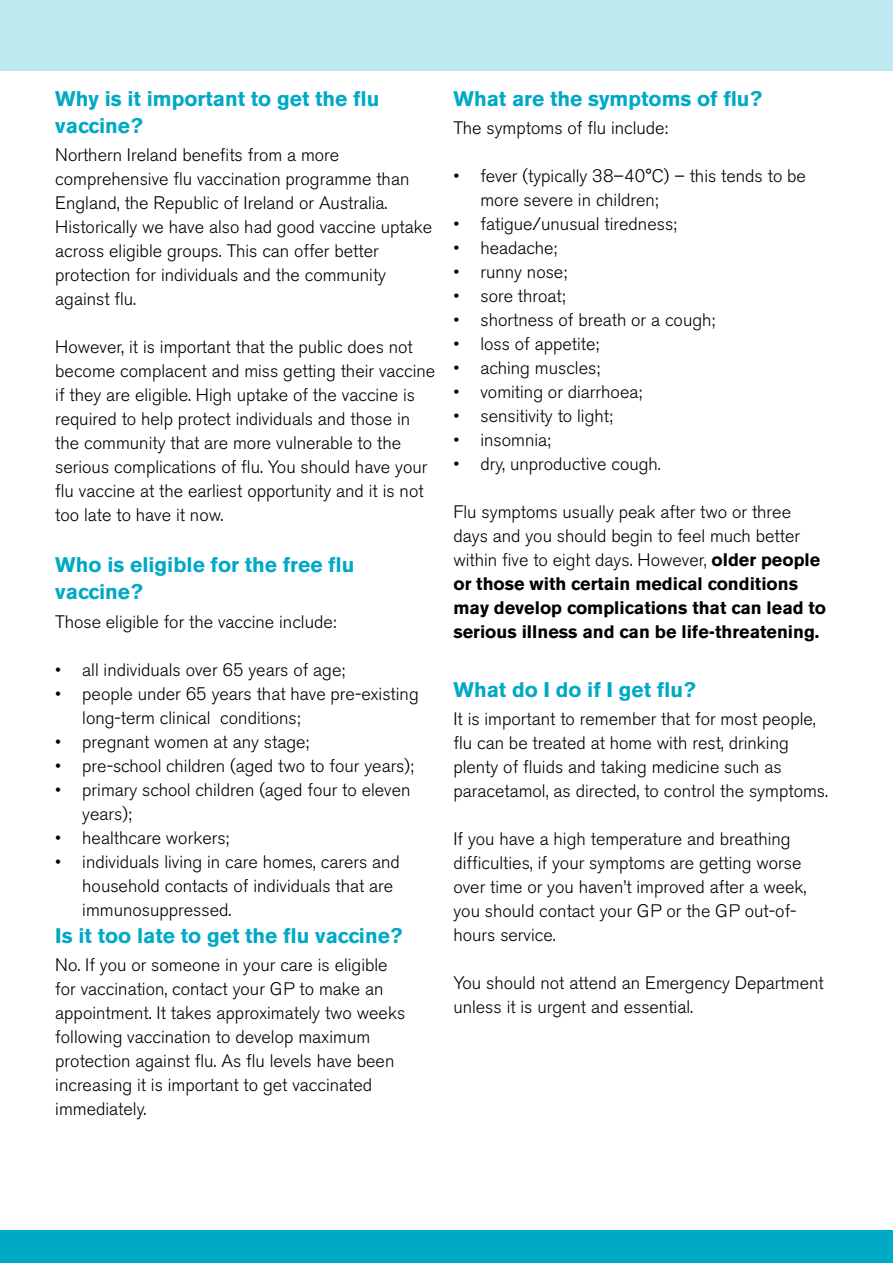
<style>
.page{position:relative;width:893px;height:1263px;background:#fff}
.page>*{position:absolute;margin:0;border:0;box-sizing:border-box;transform-origin:0 0}
.t1{font:700 21px/27px "Akzidenz Grotesk BE";color:#00a9c5}
.t2{font:300 18px/24px "Akzidenz Grotesk BE";color:#000}
.t3{font:700 18px/24px "Akzidenz Grotesk BE";color:#000}
.s1{font-weight:300}
</style>
<div class="page">
<div style="left:0;top:0;width:893px;height:70px;background:#bfe9f0"></div>
<div style="left:0;top:1230px;width:893px;height:33px;background:#00a9c5"></div>
<p class="t1" style="left:55px;top:85px;width:326px">Why is it important to get the flu vaccine?</p>
<p class="t2" style="left:55px;top:143px;width:378px">Northern Ireland benefits from a more comprehensive flu vaccination programme than England, the Republic of Ireland or Australia.<br>Historically we have also had good vaccine uptake across eligible groups. This can offer better protection for individuals and the community against flu.</p>
<p class="t2" style="left:55px;top:335px;width:381px">However, it is important that the public does not become complacent and miss getting their vaccine if they are eligible. High uptake of the vaccine is required to help protect individuals and those in the community that are more vulnerable to the serious complications of flu. You should have your flu vaccine at the earliest opportunity and it is not too late to have it now.</p>
<p class="t1" style="left:55px;top:552px;width:301px">Who is eligible for the free flu vaccine?</p>
<p class="t2" style="left:55px;top:610px;width:283px">Those eligible for the vaccine include:</p>
<p class="t2" style="left:55px;top:658px;width:291px">• all individuals over 65 years of age;</p>
<p class="t2" style="left:82px;top:682px;width:338px;text-indent:-27px">• people under 65 years that have pre-existing long-term clinical conditions;</p>
<p class="t2" style="left:55px;top:730px;width:255px">• pregnant women at any stage;</p>
<p class="t2" style="left:55px;top:754px;width:360px">• pre-school children (aged two to four years);</p>
<p class="t2" style="left:82px;top:778px;width:330px;text-indent:-27px">• primary school children (aged four to eleven years);</p>
<p class="t2" style="left:55px;top:826px;width:176px">• healthcare workers;</p>
<p class="t2" style="left:82px;top:850px;width:319px;text-indent:-27px">• individuals living in care homes, carers and household contacts of individuals that are immunosuppressed.</p>
<p class="t1" style="left:55px;top:922px;width:349px">Is it too late to get the flu vaccine?</p>
<p class="t2" style="left:55px;top:953px;width:351px">No. If you or someone in your care is eligible for vaccination, contact your GP to make an appointment. It takes approximately two weeks following vaccination to develop maximum protection against flu. As flu levels have been increasing it is important to get vaccinated immediately.</p>
<p class="t1" style="left:453px;top:85px;width:310px">What are the symptoms of flu?</p>
<p class="t2" style="left:453px;top:116px;width:216px">The symptoms of flu include:</p>
<p class="t2" style="left:480px;top:165px;width:327px;text-indent:-27px">• fever (typically 38–40°C) – this tends to be more severe in children;</p>
<p class="t2" style="left:453px;top:212px;width:225px">• fatigue/unusual tiredness;</p>
<p class="t2" style="left:453px;top:236px;width:105px">• headache;</p>
<p class="t2" style="left:453px;top:260px;width:115px">• runny nose;</p>
<p class="t2" style="left:453px;top:284px;width:114px">• sore throat;</p>
<p class="t2" style="left:453px;top:308px;width:263px">• shortness of breath or a cough;</p>
<p class="t2" style="left:453px;top:332px;width:147px">• loss of appetite;</p>
<p class="t2" style="left:453px;top:356px;width:148px">• aching muscles;</p>
<p class="t2" style="left:453px;top:380px;width:190px">• vomiting or diarrhoea;</p>
<p class="t2" style="left:453px;top:404px;width:161px">• sensitivity to light;</p>
<p class="t2" style="left:453px;top:428px;width:99px">• insomnia;</p>
<p class="t2" style="left:453px;top:452px;width:209px">• dry, unproductive cough.</p>
<p class="t3" style="left:453px;top:500px;width:374px"><span class="s1">Flu symptoms usually peak after two or three days and you should begin to feel much better within five to eight days. However,</span> older people or those with certain medical conditions may develop complications that can lead to serious illness and can be life-threatening.</p>
<p class="t1" style="left:453px;top:676px;width:244px">What do I do if I get flu?</p>
<p class="t2" style="left:453px;top:707px;width:376px">It is important to remember that for most people, flu can be treated at home with rest, drinking plenty of fluids and taking medicine such as paracetamol, as directed, to control the symptoms.</p>
<p class="t2" style="left:453px;top:827px;width:355px">If you have a high temperature and breathing difficulties, if your symptoms are getting worse over time or you haven’t improved after a week, you should contact your GP or the GP out-of&shy;hours service.</p>
<p class="t2" style="left:453px;top:971px;width:372px">You should not attend an Emergency Department unless it is urgent and essential.</p>
</div>
